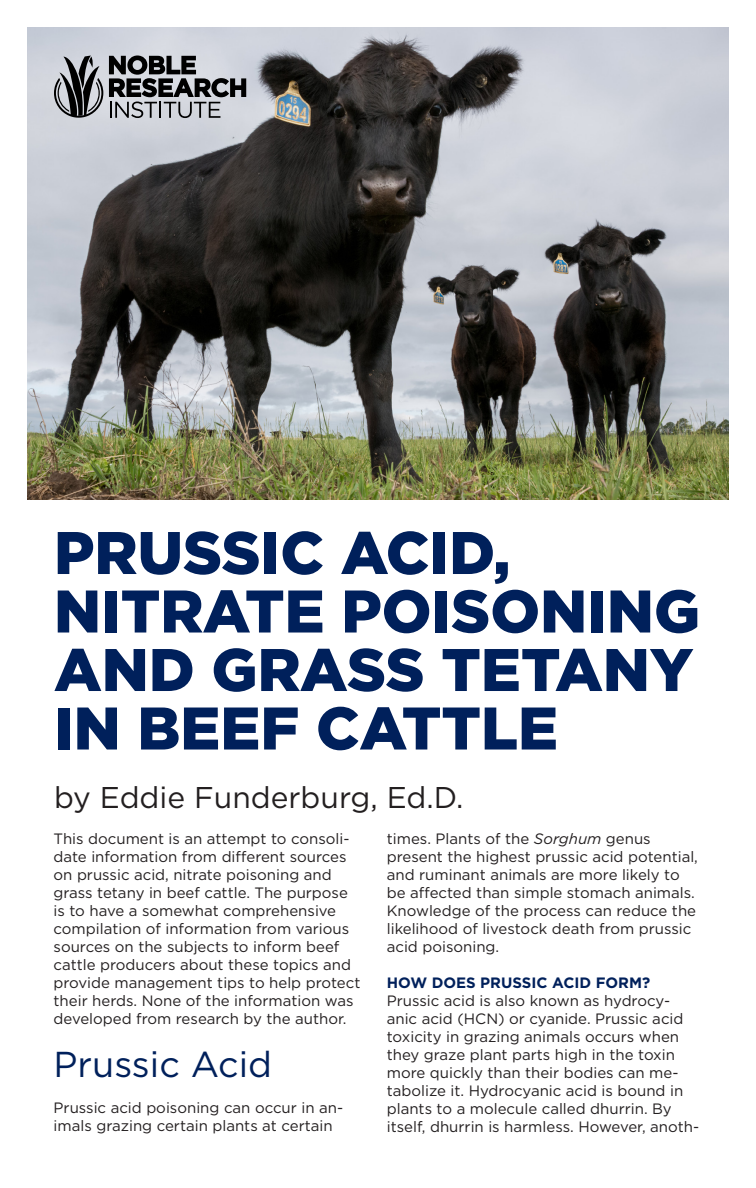
<style>
.page{position:relative;width:756px;height:1188px;background:#fff}
.page>*{position:absolute;margin:0;border:0;box-sizing:border-box;transform-origin:0 0}
.t1{font:900 60px/58.5px "Gotham";color:#00205b}
.t2{font:36px "Gotham";color:#00205b}
.t3{font:30px "Gotham";color:#231f20}
.t4{font:15px/18px "Gotham";color:#231f20}
.t5{font:700 15px "Gotham";color:#00205b}
.s1{font-style:italic}
</style>
<div class="page">
<img style="left:27px;top:27px;width:702px;height:473px">
<svg style="left:54px;top:56px;width:49px;height:62px;background:#7a7c80"></svg>
<svg style="left:109px;top:56px;width:137px;height:62px;background:#84858a"></svg>
<h1 class="t1" style="left:54px;top:523px;width:648px">PRUSSIC ACID,<br>NITRATE POISONING<br>AND GRASS TETANY<br>IN BEEF CATTLE</h1>
<h3 class="t3" style="left:54px;top:778px;width:411px">by Eddie Funderburg, Ed.D.</h3>
<p class="t4" style="left:54px;top:829px;width:308px">This document is an attempt to consoli&shy;date information from different sources on prussic acid, nitrate poisoning and grass tetany in beef cattle. The purpose is to have a somewhat comprehensive compilation of information from various sources on the subjects to inform beef cattle producers about these topics and provide management tips to help protect their herds. None of the information was developed from research by the author.</p>
<h2 class="t2" style="left:54px;top:1042px;width:220px">Prussic Acid</h2>
<p class="t4" style="left:54px;top:1099px;width:291px">Prussic acid poisoning can occur in an&shy;imals grazing certain plants at certain</p>
<p class="t4" style="left:387px;top:829px;width:313px">times. Plants of the <span class="s1">Sorghum</span> genus present the highest prussic acid potential, and ruminant animals are more likely to be affected than simple stomach animals.<br>Knowledge of the process can reduce the likelihood of livestock death from prussic acid poisoning.</p>
<p class="t5" style="left:387px;top:972px;width:265px">HOW DOES PRUSSIC ACID FORM?</p>
<p class="t4" style="left:387px;top:991px;width:314px">Prussic acid is also known as hydrocy&shy;anic acid (HCN) or cyanide. Prussic acid toxicity in grazing animals occurs when they graze plant parts high in the toxin more quickly than their bodies can me&shy;tabolize it. Hydrocyanic acid is bound in plants to a molecule called dhurrin. By itself, dhurrin is harmless. However, anoth-</p>
</div>
